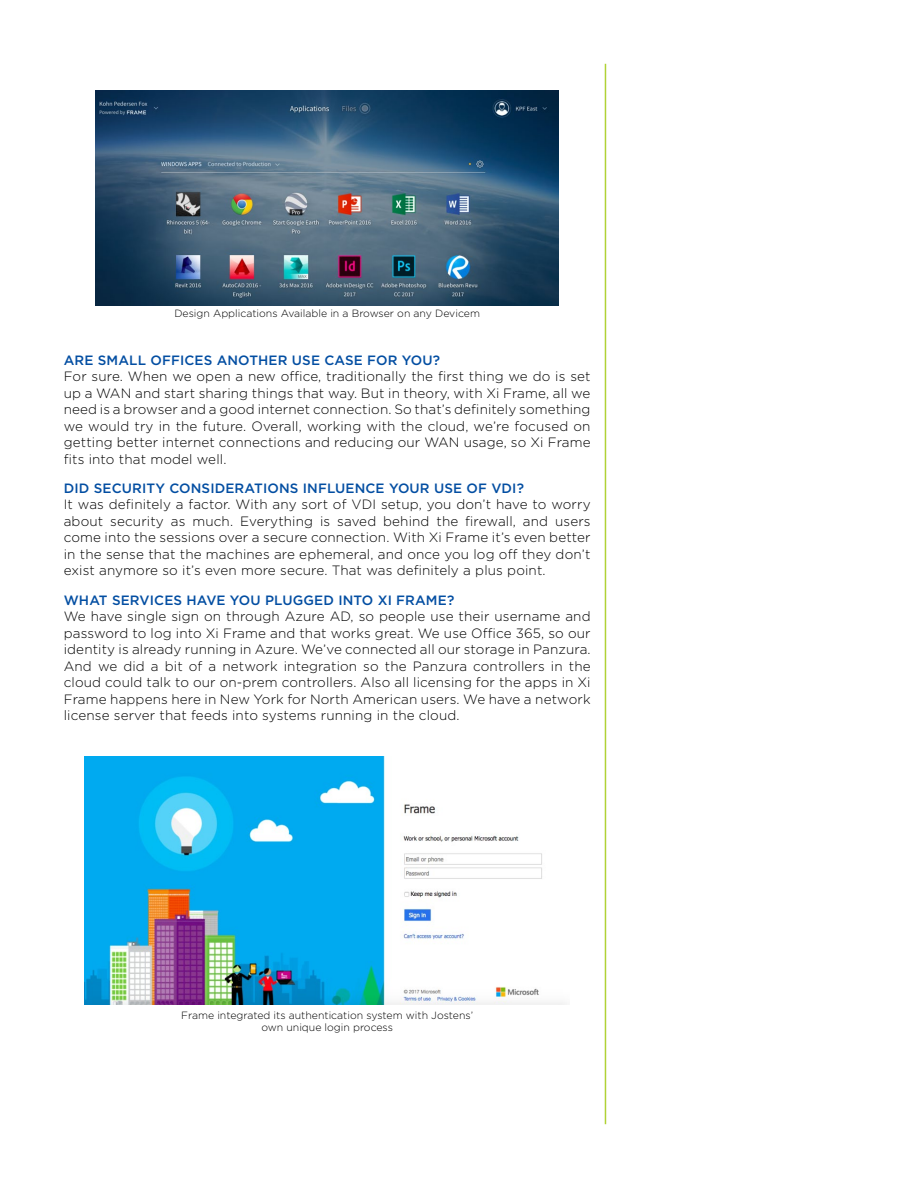
<style>
.page{position:relative;width:918px;height:1188px;background:#fff}
.page>*{position:absolute;margin:0;border:0;box-sizing:border-box;transform-origin:0 0}
.t1{font:300 13.5px/16.5px "Gotham";letter-spacing:.01em;color:#000;text-align:justify}
.t2{font:500 13.5px "Gotham";letter-spacing:.01em;color:#034ea2}
.t3{font:300 10.5px/12px "Gotham";color:#000;text-align:center}
</style>
<div class="page">
<hr style="left:605px;top:64px;width:1px;height:1060px;background:#b0d236">
<img style="left:85px;top:756px;width:480px;height:249px">
<img style="left:95px;top:90px;width:464px;height:215px">
<p class="t3" style="left:174px;top:307px;width:307px">Design Applications Available in a Browser on any Devicem</p>
<p class="t2" style="left:64px;top:351px;width:378px">ARE SMALL OFFICES ANOTHER USE CASE FOR YOU?</p>
<p class="t1" style="left:64px;top:368px;width:528px">For sure. When we open a new office, traditionally the first thing we do is set up a WAN and start sharing things that way. But in theory, with Xi Frame, all we need is a browser and a good internet connection. So that’s definitely something we would try in the future. Overall, working with the cloud, we’re focused on getting better internet connections and reducing our WAN usage, so Xi Frame fits into that model well.</p>
<p class="t2" style="left:64px;top:479px;width:462px">DID SECURITY CONSIDERATIONS INFLUENCE YOUR USE OF VDI?</p>
<p class="t1" style="left:64px;top:496px;width:528px">It was definitely a factor. With any sort of VDI setup, you don’t have to worry about security as much. Everything is saved behind the firewall, and users come into the sessions over a secure connection. With Xi Frame it’s even better in the sense that the machines are ephemeral, and once you log off they don’t exist anymore so it’s even more secure. That was definitely a plus point.</p>
<p class="t2" style="left:64px;top:591px;width:392px">WHAT SERVICES HAVE YOU PLUGGED INTO XI FRAME?</p>
<p class="t1" style="left:64px;top:608px;width:528px">We have single sign on through Azure AD, so people use their username and password to log into Xi Frame and that works great. We use Office 365, so our identity is already running in Azure. We’ve connected all our storage in Panzura.<br>And we did a bit of a network integration so the Panzura controllers in the cloud could talk to our on-prem controllers. Also all licensing for the apps in Xi Frame happens here in New York for North American users. We have a network license server that feeds into systems running in the cloud.</p>
<p class="t3" style="left:181px;top:1009px;width:293px">Frame integrated its authentication system with Jostens’ own unique login process</p>
</div>
